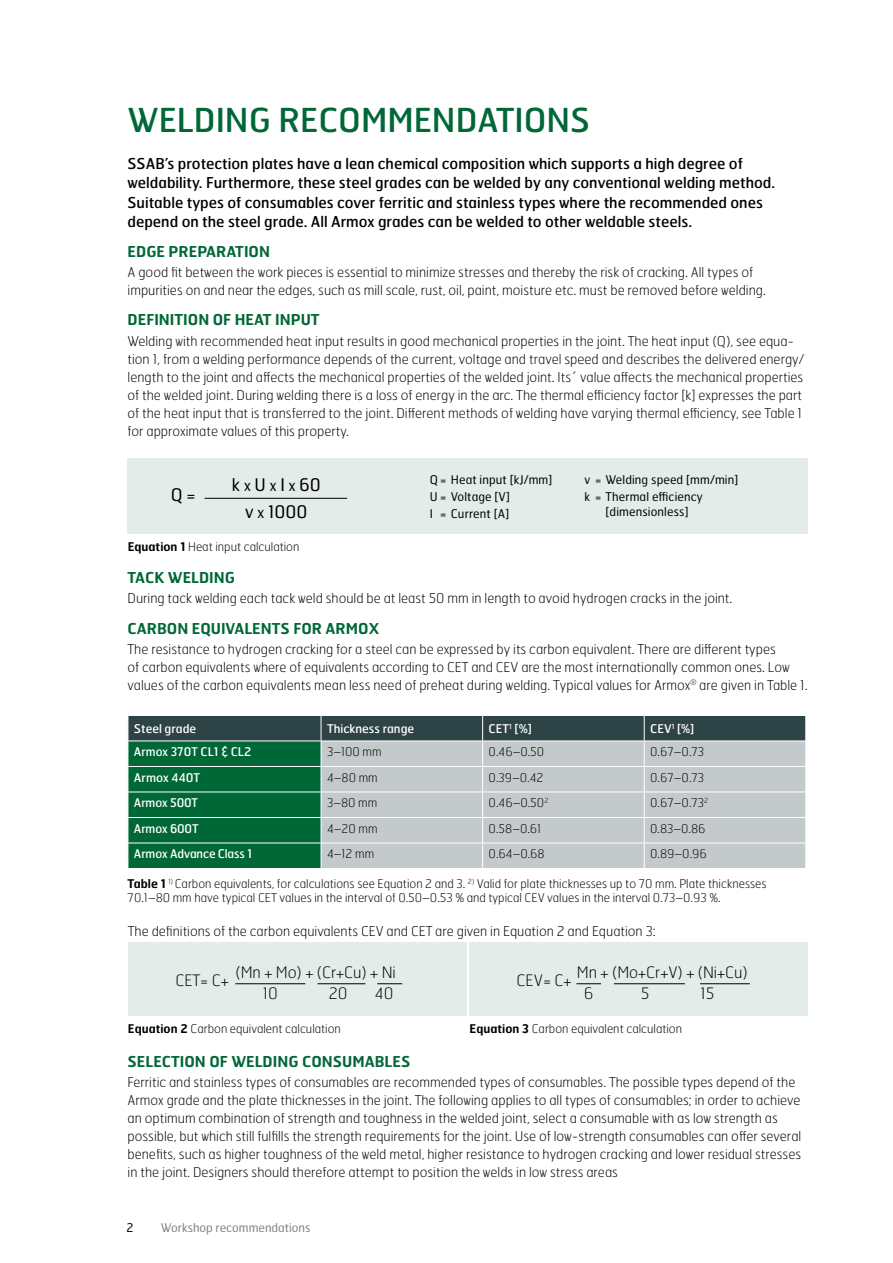
<style>
.page{position:relative;width:893px;height:1263px;background:#fff}
.page>*{position:absolute;margin:0;border:0;box-sizing:border-box;transform-origin:0 0}
.t1{font:33px "Hermes FB";color:#006737}
.bildtext_tabelltext{font:17.4px "Hermes FB";color:#000}
.t2{font:100 15.75px "Hermes FB";color:#000}
.Ingress_Hermes{font:15px/19.5px "Hermes FB";color:#000}
.Mellanrubrik{font:600 15px "Hermes FB";color:#006737}
.Body{font:100 13.5px/18px "Hermes FB";color:#000}
.mellanrubrik_grå{font:100 13.5px "Hermes FB";color:#000}
.bildtext{font:100 12px/14.4px "Hermes FB";color:#000}
.Body-2{font:12px/15px "Hermes FB";letter-spacing:.01em;color:#000;text-align:center}
.t3{font:12px "Hermes FB";color:#fff}
.t4{font:12px "Hermes FB";color:#808285}
.s1{font-size:15.15px}
.s2{font-weight:600}
</style>
<div class="page">
<svg style="left:128px;top:715px;width:678px;height:153px;background:#82a096"></svg>
<div style="left:128px;top:459px;width:680px;height:75px;background:#e4ece9"></div>
<hr style="left:205px;top:498px;width:142px;height:1px;background:#000">
<hr style="left:892px;top:661px;width:1px;height:602px;background:#e4ece9">
<div style="left:128px;top:943px;width:339px;height:73px;background:#e4ece9"></div>
<div style="left:470px;top:943px;width:338px;height:73px;background:#e4ece9"></div>
<hr style="left:235px;top:983px;width:70px;height:1px;background:#000">
<hr style="left:318px;top:983px;width:47px;height:1px;background:#000">
<svg style="left:377px;top:983px;width:25px;height:1px"></svg>
<svg style="left:576px;top:983px;width:25px;height:1px"></svg>
<hr style="left:614px;top:983px;width:71px;height:1px;background:#000">
<hr style="left:700px;top:983px;width:50px;height:1px;background:#000">
<p class="t1" style="left:128px;top:99px;width:464px">WELDING RECOMMENDATIONS</p>
<p class="Ingress_Hermes" style="left:128px;top:153px;width:649px">SSAB’s protection plates have a lean chemical composition which supports a high degree of weldability. Furthermore, these steel grades can be welded by any conventional welding method.<br>Suitable types of consumables cover ferritic and stainless types where the recommended ones depend on the steel grade. All Armox grades can be welded to other weldable steels.</p>
<p class="Mellanrubrik" style="left:128px;top:242px;width:144px">EDGE PREPARATION</p>
<p class="Body" style="left:128px;top:263px;width:640px">A good fit between the work pieces is essential to minimize stresses and thereby the risk of cracking. All types of impurities on and near the edges, such as mill scale, rust, oil, paint, moisture etc. must be removed before welding.</p>
<p class="Mellanrubrik" style="left:128px;top:310px;width:194px">DEFINITION OF HEAT INPUT</p>
<p class="Body" style="left:128px;top:331px;width:678px">Welding with recommended heat input results in good mechanical properties in the joint. The heat input (Q), see equa&shy;tion 1, from a welding performance depends of the current, voltage and travel speed and describes the delivered energy/ length to the joint and affects the mechanical properties of the welded joint. Its´ value affects the mechanical properties of the welded joint. During welding there is a loss of energy in the arc. The thermal efficiency factor [k] expresses the part of the heat input that is transferred to the joint. Different methods of welding have varying thermal efficiency, see Table 1 for approximate values of this property.</p>
<p class="bildtext_tabelltext" style="left:171px;top:484px;width:26px">Q =</p>
<p class="bildtext_tabelltext" style="left:232px;top:474px;width:90px">k <span class="s1">x</span> U <span class="s1">x</span> I <span class="s1">x</span> 60</p>
<p class="bildtext_tabelltext" style="left:245px;top:500px;width:64px">v <span class="s1">x</span> 1000</p>
<p class="bildtext" style="left:128px;top:539px;width:173px"><span class="s2">Equation 1</span> Heat input calculation</p>
<p class="Body-2" style="left:430px;top:472px;width:124px">Q = Heat input [kJ/mm]</p>
<p class="Body-2" style="left:430px;top:489px;width:82px">U = Voltage [V]</p>
<p class="Body-2" style="left:430px;top:506px;width:81px">I = Current [A]</p>
<p class="Body-2" style="left:585px;top:472px;width:155px">v = Welding speed [mm/min]</p>
<p class="Body-2" style="left:585px;top:489px;width:120px">k = Thermal efficiency [dimensionless]</p>
<p class="Mellanrubrik" style="left:128px;top:568px;width:109px">TACK WELDING</p>
<p class="Body" style="left:128px;top:589px;width:606px">During tack welding each tack weld should be at least 50 mm in length to avoid hydrogen cracks in the joint.</p>
<p class="Mellanrubrik" style="left:128px;top:618px;width:253px">CARBON EQUIVALENTS FOR ARMOX</p>
<p class="Body" style="left:128px;top:639px;width:681px">The resistance to hydrogen cracking for a steel can be expressed by its carbon equivalent. There are different types<br>of carbon equivalents where of equivalents according to CET and CEV are the most internationally common ones. Low values of the carbon equivalents mean less need of preheat during welding. Typical values for Armox<sup>®</sup> are given in Table 1.</p>
<p class="t3" style="left:134px;top:721px;width:64px">Steel grade</p>
<p class="t3" style="left:327px;top:721px;width:89px">Thickness range</p>
<p class="t3" style="left:489px;top:721px;width:45px">CET<sup>1</sup> [%]</p>
<p class="t3" style="left:650px;top:721px;width:46px">CEV<sup>1</sup> [%]</p>
<p class="t3" style="left:134px;top:744px;width:119px">Armox 370T CL1 &amp; CL2</p>
<p class="bildtext" style="left:327px;top:744px;width:56px">3–100 mm</p>
<p class="bildtext" style="left:489px;top:744px;width:57px">0.46–0.50</p>
<p class="bildtext" style="left:650px;top:744px;width:55px">0.67–0.73</p>
<p class="t3" style="left:134px;top:770px;width:68px">Armox 440T</p>
<p class="bildtext" style="left:327px;top:770px;width:52px">4–80 mm</p>
<p class="bildtext" style="left:489px;top:770px;width:56px">0.39–0.42</p>
<p class="bildtext" style="left:650px;top:770px;width:55px">0.67–0.73</p>
<p class="t3" style="left:134px;top:795px;width:66px">Armox 500T</p>
<p class="bildtext" style="left:327px;top:795px;width:52px">3–80 mm</p>
<p class="bildtext" style="left:489px;top:795px;width:61px">0.46–0.50<sup>2</sup></p>
<p class="bildtext" style="left:650px;top:795px;width:60px">0.67–0.73<sup>2</sup></p>
<p class="t3" style="left:134px;top:821px;width:66px">Armox 600T</p>
<p class="bildtext" style="left:327px;top:821px;width:52px">4–20 mm</p>
<p class="bildtext" style="left:489px;top:821px;width:54px">0.58–0.61</p>
<p class="bildtext" style="left:650px;top:821px;width:57px">0.83–0.86</p>
<p class="t3" style="left:134px;top:846px;width:120px">Armox Advance Class 1</p>
<p class="bildtext" style="left:327px;top:846px;width:49px">4–12 mm</p>
<p class="bildtext" style="left:489px;top:846px;width:58px">0.64–0.68</p>
<p class="bildtext" style="left:650px;top:846px;width:58px">0.89–0.96</p>
<p class="bildtext" style="left:128px;top:876px;width:641px"><span class="s2">Table 1</span> <sup>1)</sup> Carbon equivalents, for calculations see Equation 2 and 3. <sup>2)</sup> Valid for plate thicknesses up to 70 mm. Plate thicknesses<br>70.1–80 mm have typical CET values in the interval of 0.50–0.53 % and typical CEV values in the interval 0.73–0.93 %.</p>
<p class="mellanrubrik_grå" style="left:128px;top:923px;width:529px">The definitions of the carbon equivalents CEV and CET are given in Equation 2 and Equation 3:</p>
<p class="t2" style="left:175px;top:970px;width:55px">CET= C+</p>
<p class="t2" style="left:577px;top:963px;width:172px">Mn + (Mo+Cr+V) + (Ni+Cu)</p>
<p class="t2" style="left:584px;top:983px;width:11px">6</p>
<p class="t2" style="left:641px;top:983px;width:10px">5</p>
<p class="t2" style="left:700px;top:983px;width:16px">15</p>
<p class="t2" style="left:235px;top:963px;width:162px">(Mn + Mo) + (Cr+Cu) + Ni</p>
<p class="t2" style="left:263px;top:983px;width:17px">10</p>
<p class="t2" style="left:329px;top:983px;width:20px">20</p>
<p class="t2" style="left:375px;top:983px;width:20px">40</p>
<p class="t2" style="left:517px;top:970px;width:56px">CEV= C+</p>
<p class="bildtext" style="left:128px;top:1021px;width:215px"><span class="s2">Equation 2</span> Carbon equivalent calculation</p>
<p class="bildtext" style="left:470px;top:1021px;width:214px"><span class="s2">Equation 3</span> Carbon equivalent calculation</p>
<p class="Mellanrubrik" style="left:128px;top:1052px;width:284px">SELECTION OF WELDING CONSUMABLES</p>
<p class="Body" style="left:128px;top:1073px;width:675px">Ferritic and stainless types of consumables are recommended types of consumables. The possible types depend of the Armox grade and the plate thicknesses in the joint. The following applies to all types of consumables; in order to achieve an optimum combination of strength and toughness in the welded joint, select a consumable with as low strength as possible, but which still fulfills the strength requirements for the joint. Use of low-strength consumables can offer several benefits, such as higher toughness of the weld metal, higher resistance to hydrogen cracking and lower residual stresses in the joint. Designers should therefore attempt to position the welds in low stress areas</p>
<p class="Body-2" style="left:126px;top:1220px;width:9px">2</p>
<p class="t4" style="left:161px;top:1220px;width:151px">Workshop recommendations</p>
</div>
